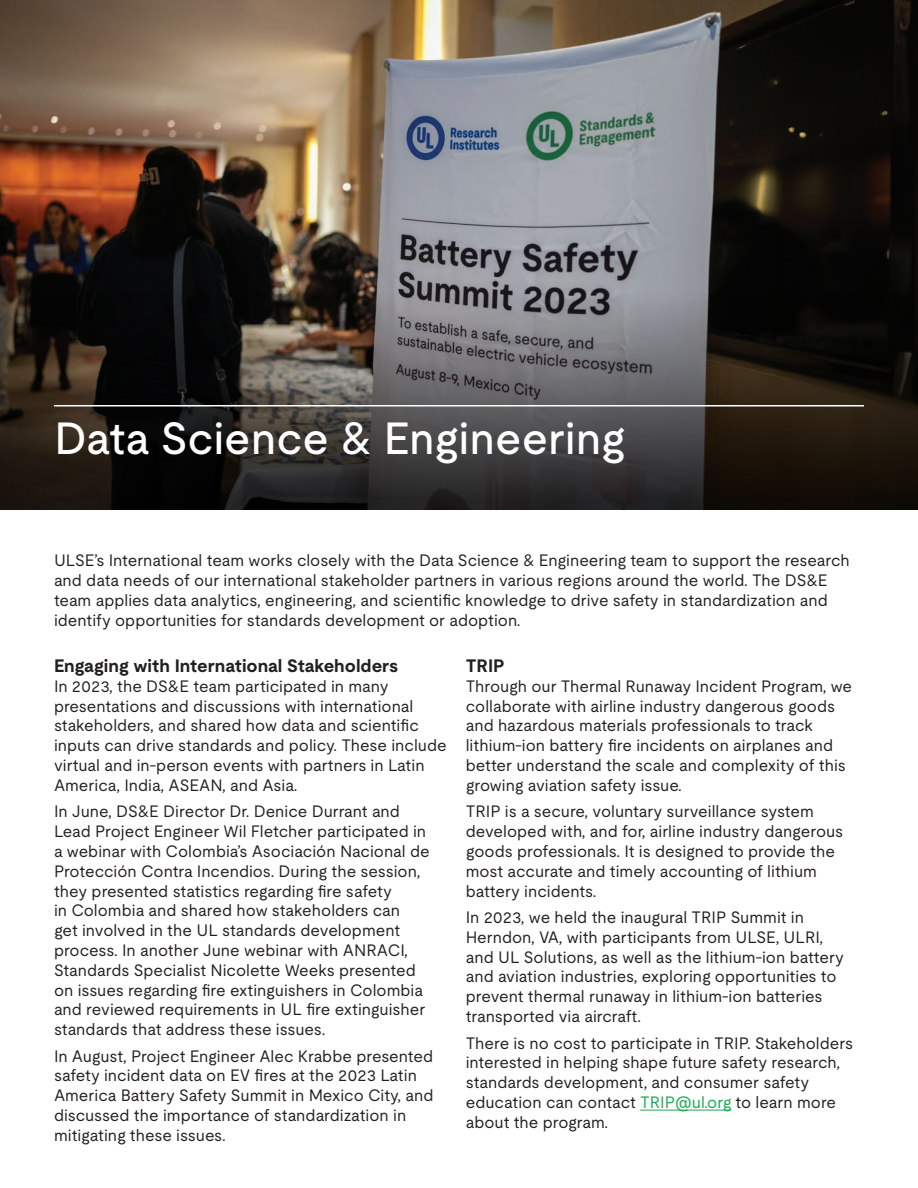
<style>
.page{position:relative;width:918px;height:1188px;background:#fff}
.page>*{position:absolute;margin:0;border:0;box-sizing:border-box;transform-origin:0 0}
.t1{font:500 45px "UL Moderat";color:#fff}
.t2{font:700 18px "UL Moderat";color:#231f20}
.t3{font:16.5px/19.8px "UL Moderat";color:#231f20}
.s1{color:#1aa751}
</style>
<div class="page">
<img style="left:0;top:0;width:918px;height:293px">
<svg style="left:0;top:293px;width:918px;height:217px;background:#36322f"></svg>
<hr style="left:54px;top:405px;width:810px;height:1px;background:#fff">
<hr style="left:640px;top:1110px;width:91px;height:1px;background:#1aa751">
<h1 class="t1" style="left:54px;top:403px;width:572px">Data Science &amp; Engineering</h1>
<p class="t3" style="left:54px;top:550px;width:797px">ULSE’s International team works closely with the Data Science &amp; Engineering team to support the research and data needs of our international stakeholder partners in various regions around the world. The DS&amp;E team applies data analytics, engineering, and scientific knowledge to drive safety in standardization and identify opportunities for standards development or adoption.</p>
<p class="t2" style="left:54px;top:651px;width:346px">Engaging with International Stakeholders</p>
<p class="t3" style="left:54px;top:676px;width:394px">In 2023, the DS&amp;E team participated in many presentations and discussions with international stakeholders, and shared how data and scientific inputs can drive standards and policy. These include virtual and in-person events with partners in Latin America, India, ASEAN, and Asia.</p>
<p class="t3" style="left:54px;top:801px;width:377px">In June, DS&amp;E Director Dr. Denice Durrant and Lead Project Engineer Wil Fletcher participated in a webinar with Colombia’s Asociación Nacional de Protección Contra Incendios. During the session, they presented statistics regarding fire safety<br>in Colombia and shared how stakeholders can<br>get involved in the UL standards development process. In another June webinar with ANRACI, Standards Specialist Nicolette Weeks presented on issues regarding fire extinguishers in Colombia and reviewed requirements in UL fire extinguisher standards that address these issues.</p>
<p class="t3" style="left:54px;top:1046px;width:381px">In August, Project Engineer Alec Krabbe presented safety incident data on EV fires at the 2023 Latin America Battery Safety Summit in Mexico City, and discussed the importance of standardization in mitigating these issues.</p>
<p class="t2" style="left:466px;top:651px;width:40px">TRIP</p>
<p class="t3" style="left:466px;top:676px;width:388px">Through our Thermal Runaway Incident Program, we collaborate with airline industry dangerous goods and hazardous materials professionals to track lithium-ion battery fire incidents on airplanes and better understand the scale and complexity of this growing aviation safety issue.</p>
<p class="t3" style="left:466px;top:801px;width:379px">TRIP is a secure, voluntary surveillance system developed with, and for, airline industry dangerous goods professionals. It is designed to provide the most accurate and timely accounting of lithium battery incidents.</p>
<p class="t3" style="left:466px;top:907px;width:380px">In 2023, we held the inaugural TRIP Summit in Herndon, VA, with participants from ULSE, ULRI, and UL Solutions, as well as the lithium-ion battery and aviation industries, exploring opportunities to prevent thermal runaway in lithium-ion batteries transported via aircraft.</p>
<p class="t3" style="left:466px;top:1032px;width:389px">There is no cost to participate in TRIP. Stakeholders interested in helping shape future safety research, standards development, and consumer safety education can contact <span class="s1">TRIP@ul.org</span> to learn more about the program.</p>
</div>
